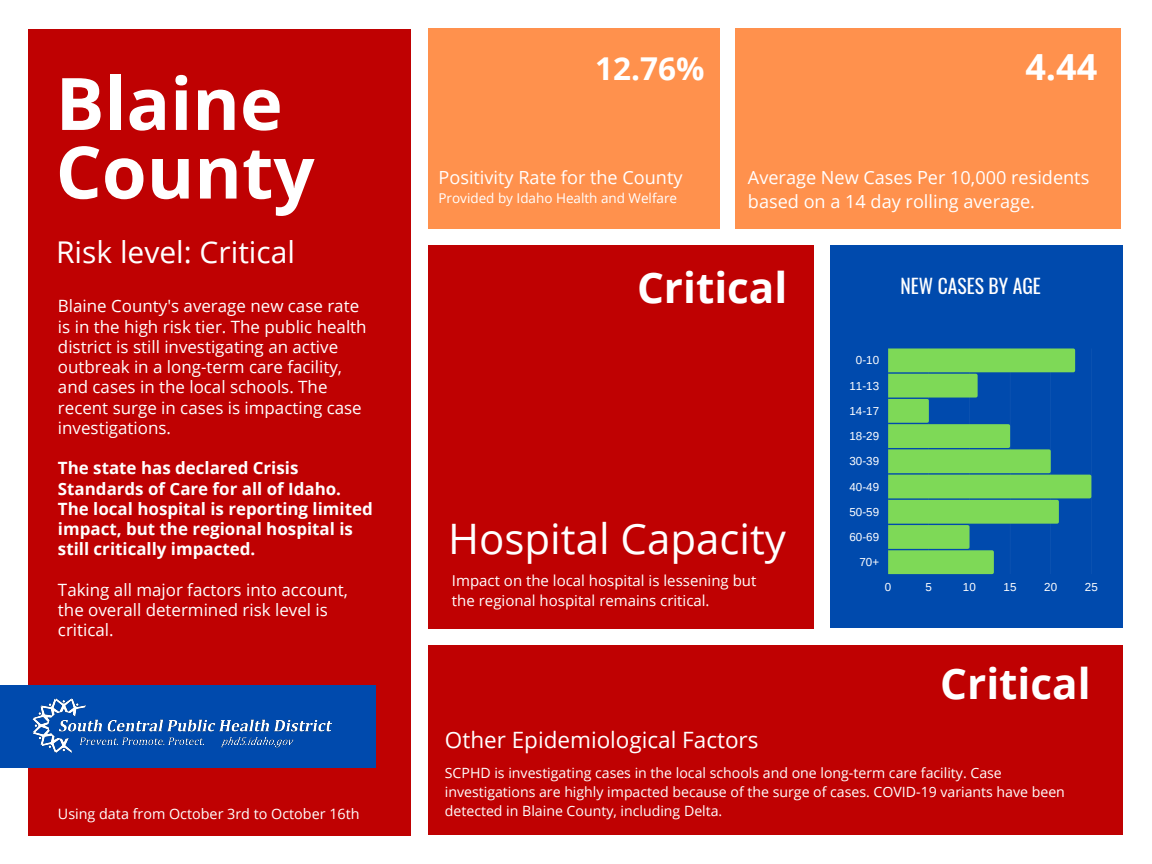
<style>
.page{position:relative;width:1152px;height:864px;background:#fff}
.page>*{position:absolute;margin:0;border:0;box-sizing:border-box;transform-origin:0 0}
.t1{font:700 72.45px/68.7px "Open Sans";color:#fff}
.t2{font:700 42.3px "Open Sans";color:#fff}
.t3{font:42px "Open Sans";color:#fff}
.t4{font:700 36px "Open Sans";color:#fff}
.t5{font:700 31.5px "Open Sans";color:#fff}
.t6{font:30px "Open Sans";color:#fff}
.t7{font:22.5px "Open Sans";color:#fff}
.t8{font:19.65px "Oswald";color:#fff}
.t9{font:18.15px/24.8px "Open Sans";color:#fff}
.t10{font:16.95px/20.2px "Open Sans";color:#fff}
.t11{font:700 16.95px/20.2px "Open Sans";color:#fff}
.t12{font:15px/20.2px "Open Sans";color:#fff}
.t13{font:14.4px "Open Sans";color:#fff}
.t14{font:14.1px/19.2px "Open Sans";color:#fff}
.t15{font:13.5px "Open Sans";color:#fff}
.t16{font:11.55px "Arimo";color:#fff}
</style>
<div class="page">
<div style="left:28px;top:29px;width:383px;height:806px;background:#bf0102"></div>
<div style="left:428px;top:28px;width:291px;height:200px;background:#ff914d"></div>
<div style="left:428px;top:246px;width:386px;height:382px;background:#bf0102"></div>
<div style="left:735px;top:28px;width:386px;height:200px;background:#ff914d"></div>
<div style="left:831px;top:246px;width:291px;height:382px;background:#004aad"></div>
<div style="left:428px;top:645px;width:694px;height:189px;background:#bf0102"></div>
<div style="left:0;top:686px;width:376px;height:82px;background:#004aad"></div>
<img style="left:32px;top:698px;width:301px;height:54px">
<hr style="left:1091px;top:348px;width:1px;height:226px;background:#fff">
<svg style="left:888px;top:348px;width:203px;height:226px"></svg>
<p class="t1" style="left:56px;top:67px;width:260px">Blaine<br>County</p>
<p class="t6" style="left:56px;top:231px;width:241px">Risk level: Critical</p>
<p class="t10" style="left:58px;top:296px;width:310px">Blaine County's average new case rate is in the high risk tier. The public health district is still investigating an active outbreak in a long-term care facility, and cases in the local schools. The recent surge in cases is impacting case investigations.</p>
<p class="t11" style="left:58px;top:458px;width:285px">The state has declared Crisis<br>Standards of Care for all of Idaho.</p>
<p class="t11" style="left:58px;top:498px;width:316px">The local hospital is reporting limited impact, but the regional hospital is still critically impacted.</p>
<p class="t10" style="left:58px;top:579px;width:292px">Taking all major factors into account, the overall determined risk level is critical.</p>
<p class="t13" style="left:58px;top:803px;width:303px">Using data from October 3rd to October 16th</p>
<p class="t5" style="left:595px;top:47px;width:111px">12.76%</p>
<p class="t9" style="left:439px;top:164px;width:246px">Positivity Rate for the County</p>
<p class="t15" style="left:439px;top:188px;width:240px">Provided by Idaho Health and Welfare</p>
<p class="t4" style="left:1025px;top:41px;width:73px">4.44</p>
<p class="t9" style="left:748px;top:164px;width:343px">Average New Cases Per 10,000 residents based on a 14 day rolling average.</p>
<p class="t2" style="left:637px;top:258px;width:152px">Critical</p>
<p class="t3" style="left:448px;top:509px;width:339px">Hospital Capacity</p>
<p class="t12" style="left:452px;top:570px;width:306px">Impact on the local hospital is lessening but the regional hospital remains critical.</p>
<p class="t7" style="left:445px;top:724px;width:315px">Other Epidemiological Factors</p>
<p class="t8" style="left:901px;top:271px;width:142px">NEW CASES BY AGE</p>
<p class="t16" style="left:856px;top:354px;width:25px">0-10</p>
<p class="t16" style="left:849px;top:379px;width:31px">11-13</p>
<p class="t16" style="left:849px;top:404px;width:31px">14-17</p>
<p class="t16" style="left:849px;top:430px;width:31px">18-29</p>
<p class="t16" style="left:849px;top:455px;width:31px">30-39</p>
<p class="t16" style="left:849px;top:480px;width:31px">40-49</p>
<p class="t16" style="left:849px;top:505px;width:31px">50-59</p>
<p class="t16" style="left:849px;top:531px;width:31px">60-69</p>
<p class="t16" style="left:859px;top:556px;width:21px">70+</p>
<p class="t16" style="left:885px;top:580px;width:8px">0</p>
<p class="t16" style="left:926px;top:580px;width:8px">5</p>
<p class="t16" style="left:963px;top:580px;width:14px">10</p>
<p class="t16" style="left:1004px;top:580px;width:14px">15</p>
<p class="t16" style="left:1044px;top:580px;width:14px">20</p>
<p class="t16" style="left:1085px;top:580px;width:14px">25</p>
<p class="t2" style="left:940px;top:654px;width:152px">Critical</p>
<p class="t14" style="left:445px;top:763px;width:622px">SCPHD is investigating cases in the local schools and one long-term care facility. Case investigations are highly impacted because of the surge of cases. COVID-19 variants have been detected in Blaine County, including Delta.</p>
</div>
